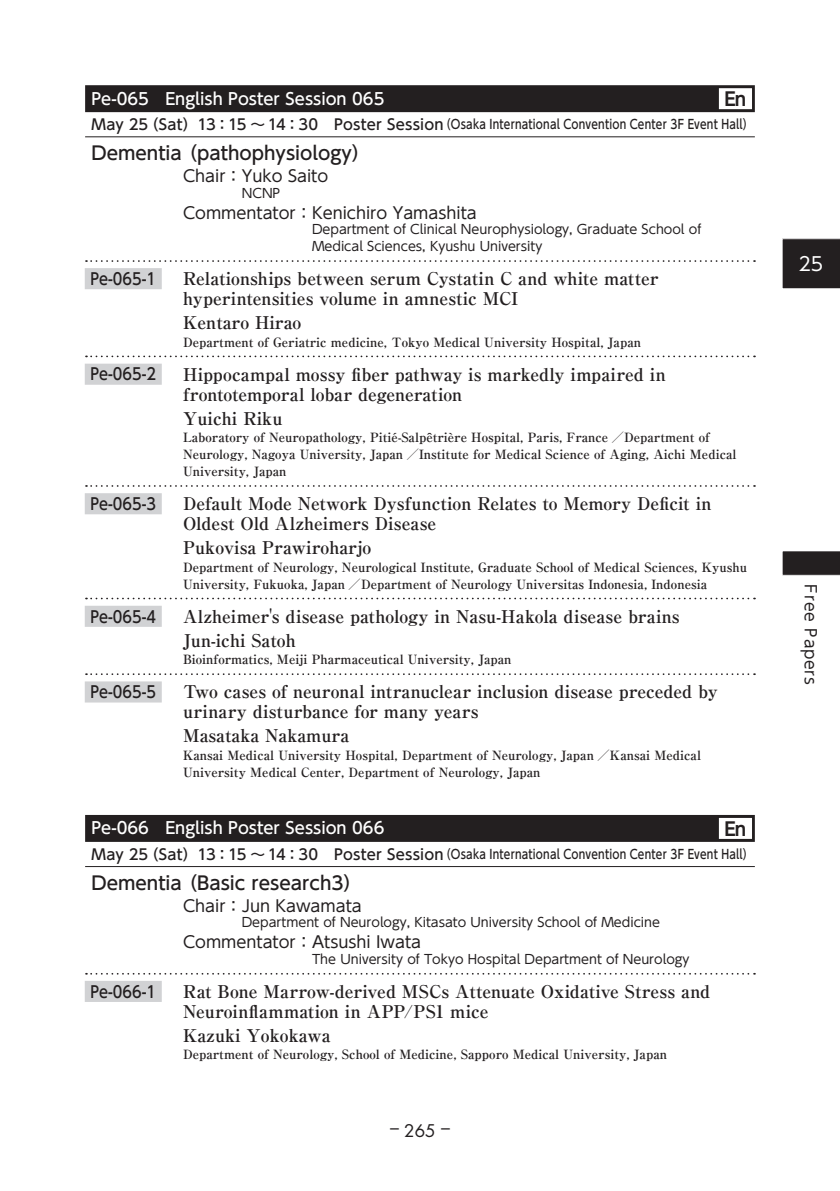
<style>
.page{position:relative;width:840px;height:1191px;background:#fff}
.page>*{position:absolute;margin:0;border:0;box-sizing:border-box;transform-origin:0 0}
.t1{font:18.8px "UD Shin Go Pr 6 N";color:#fff}
.t2{font:500 18.4px "UD Shin Go Pr 6 N";color:#231f20}
.t3{font:700 18.4px "UD Shin Go Pr 6 N De";color:#231f20}
.t4{font:700 17.6px/19.8px "Ryumin Pr 6 N";color:#231f20}
.t5{font:17px "Futura Std";color:#231f20;scale:2.5 1}
.t6{font:16.2px "UD Shin Go Pr 6 N";color:#231f20}
.t7{font:500 16.2px "UD Shin Go Pr 6 N";color:#fff}
.t8{font:500 16.2px "UD Shin Go Pr 6 N";color:#231f20;scale:.9 1}
.t9{font:15.6px "UD Shin Go Pr 6 N";letter-spacing:.05em;color:#231f20}
.t10{font:700 12.8px/17px "Ryumin Pr 6 N";color:#231f20}
.t11{font:12.8px/17px "UD Shin Go Pr 6 N";color:#231f20}
.t12{font:500 12.8px "UD Shin Go Pr 6 N";letter-spacing:.02em;color:#231f20;scale:.83 1}
.s1{font-size:14.8px}
</style>
<div class="page">
<div style="left:85px;top:85px;width:669px;height:27px;background:#231f20"></div>
<div style="left:718px;top:88px;width:33px;height:21px;background:#fff"></div>
<hr style="left:85px;top:136px;width:669px;height:1px;background:#231f20">
<svg style="left:86px;top:260px;width:668px;height:2px"></svg>
<div style="left:85px;top:268px;width:77px;height:21px;background:#d1d2d4"></div>
<svg style="left:86px;top:355px;width:668px;height:2px"></svg>
<div style="left:85px;top:364px;width:77px;height:21px;background:#d1d2d4"></div>
<svg style="left:86px;top:485px;width:668px;height:2px"></svg>
<div style="left:85px;top:493px;width:77px;height:21px;background:#d1d2d4"></div>
<svg style="left:86px;top:597px;width:668px;height:2px"></svg>
<div style="left:85px;top:606px;width:77px;height:21px;background:#d1d2d4"></div>
<svg style="left:86px;top:673px;width:668px;height:2px"></svg>
<div style="left:85px;top:681px;width:77px;height:21px;background:#d1d2d4"></div>
<div style="left:85px;top:815px;width:669px;height:27px;background:#231f20"></div>
<div style="left:718px;top:818px;width:33px;height:21px;background:#fff"></div>
<hr style="left:85px;top:866px;width:669px;height:1px;background:#231f20">
<svg style="left:86px;top:973px;width:668px;height:1px"></svg>
<div style="left:85px;top:980px;width:77px;height:22px;background:#d1d2d4"></div>
<svg style="left:782px;top:238px;width:57px;height:51px;background:#2c292a"></svg>
<svg style="left:782px;top:551px;width:57px;height:25px"></svg>
<p class="t7" style="left:91px;top:85px;width:294px">Pe-065　English Poster Session 065</p>
<h2 class="t3" style="left:724px;top:84px;width:23px">En</h2>
<p class="t12" style="left:91px;top:114px;width:798px"><span class="s1">May 25（Sat）13：15 ～ 14：30　Poster Session</span>（Osaka International Convention Center 3F Event Hall）</p>
<h2 class="t2" style="left:91px;top:138px;width:280px">Dementia （pathophysiology）</h2>
<p class="t6" style="left:183px;top:163px;width:163px">Chair：Yuko Saito　</p>
<p class="t11" style="left:242px;top:184px;width:40px">NCNP</p>
<p class="t6" style="left:183px;top:199px;width:311px">Commentator：Kenichiro Yamashita　</p>
<p class="t11" style="left:312px;top:220px;width:390px">Department of Clinical Neurophysiology, Graduate School of<br>Medical Sciences, Kyushu University</p>
<p class="t8" style="left:90px;top:265px;width:74px">Pe-065-1</p>
<h3 class="t4" style="left:183px;top:268px;width:476px">Relationships between serum Cystatin C and white matter hyperintensities volume in amnestic MCI</h3>
<h3 class="t4" style="left:183px;top:312px;width:120px">Kentaro Hirao</h3>
<p class="t10" style="left:183px;top:333px;width:459px">Department of Geriatric medicine, Tokyo Medical University Hospital, Japan</p>
<p class="t8" style="left:90px;top:361px;width:74px">Pe-065-2</p>
<h3 class="t4" style="left:183px;top:363px;width:484px">Hippocampal mossy fiber pathway is markedly impaired in frontotemporal lobar degeneration</h3>
<h3 class="t4" style="left:183px;top:407px;width:101px">Yuichi Riku</h3>
<p class="t10" style="left:183px;top:428px;width:554px">Laboratory of Neuropathology, Pitié-Salpêtrière Hospital, Paris, France ／Department of<br>Neurology, Nagoya University, Japan ／Institute for Medical Science of Aging, Aichi Medical<br>University, Japan</p>
<p class="t8" style="left:90px;top:490px;width:74px">Pe-065-3</p>
<h3 class="t4" style="left:183px;top:493px;width:529px">Default Mode Network Dysfunction Relates to Memory Deficit in<br>Oldest Old Alzheimers Disease</h3>
<h3 class="t4" style="left:183px;top:537px;width:190px">Pukovisa Prawiroharjo</h3>
<p class="t10" style="left:183px;top:558px;width:565px">Department of Neurology, Neurological Institute, Graduate School of Medical Sciences, Kyushu<br>University, Fukuoka, Japan ／Department of Neurology Universitas Indonesia, Indonesia</p>
<p class="t8" style="left:90px;top:603px;width:74px">Pe-065-4</p>
<h3 class="t4" style="left:183px;top:603px;width:498px;line-height:24px">Alzheimer's disease pathology in Nasu-Hakola disease brains<br>Jun-ichi Satoh</h3>
<p class="t10" style="left:183px;top:650px;width:330px">Bioinformatics, Meiji Pharmaceutical University, Japan</p>
<p class="t8" style="left:90px;top:679px;width:74px">Pe-065-5</p>
<h3 class="t4" style="left:183px;top:681px;width:536px">Two cases of neuronal intranuclear inclusion disease preceded by urinary disturbance for many years</h3>
<h3 class="t4" style="left:183px;top:725px;width:167px">Masataka Nakamura</h3>
<p class="t10" style="left:183px;top:746px;width:519px">Kansai Medical University Hospital, Department of Neurology, Japan ／Kansai Medical<br>University Medical Center, Department of Neurology, Japan</p>
<p class="t7" style="left:91px;top:815px;width:294px">Pe-066　English Poster Session 066</p>
<h2 class="t3" style="left:724px;top:813px;width:23px">En</h2>
<p class="t12" style="left:91px;top:843px;width:798px"><span class="s1">May 25（Sat）13：15 ～ 14：30　Poster Session</span>（Osaka International Convention Center 3F Event Hall）</p>
<h2 class="t2" style="left:91px;top:868px;width:272px">Dementia （Basic research3）</h2>
<p class="t6" style="left:183px;top:892px;width:196px">Chair：Jun Kawamata　</p>
<p class="t11" style="left:242px;top:913px;width:419px">Department of Neurology, Kitasato University School of Medicine</p>
<p class="t6" style="left:183px;top:929px;width:255px">Commentator：Atsushi Iwata　</p>
<p class="t11" style="left:312px;top:950px;width:379px">The University of Tokyo Hospital Department of Neurology</p>
<p class="t8" style="left:90px;top:978px;width:74px">Pe-066-1</p>
<h3 class="t4" style="left:183px;top:980px;width:528px">Rat Bone Marrow-derived MSCs Attenuate Oxidative Stress and<br>Neuroinflammation in APP/PS1 mice</h3>
<h3 class="t4" style="left:183px;top:1024px;width:149px">Kazuki Yokokawa</h3>
<p class="t10" style="left:183px;top:1045px;width:485px">Department of Neurology, School of Medicine, Sapporo Medical University, Japan</p>
<h3 class="t5" style="left:390px;top:1120px;width:25px">-265 -</h3>
<h1 class="t1" style="left:797px;top:248px;width:26px">25</h1>
<p class="t9" style="left:823px;top:584px;width:102px;rotate:90deg">Free Papers</p>
</div>
